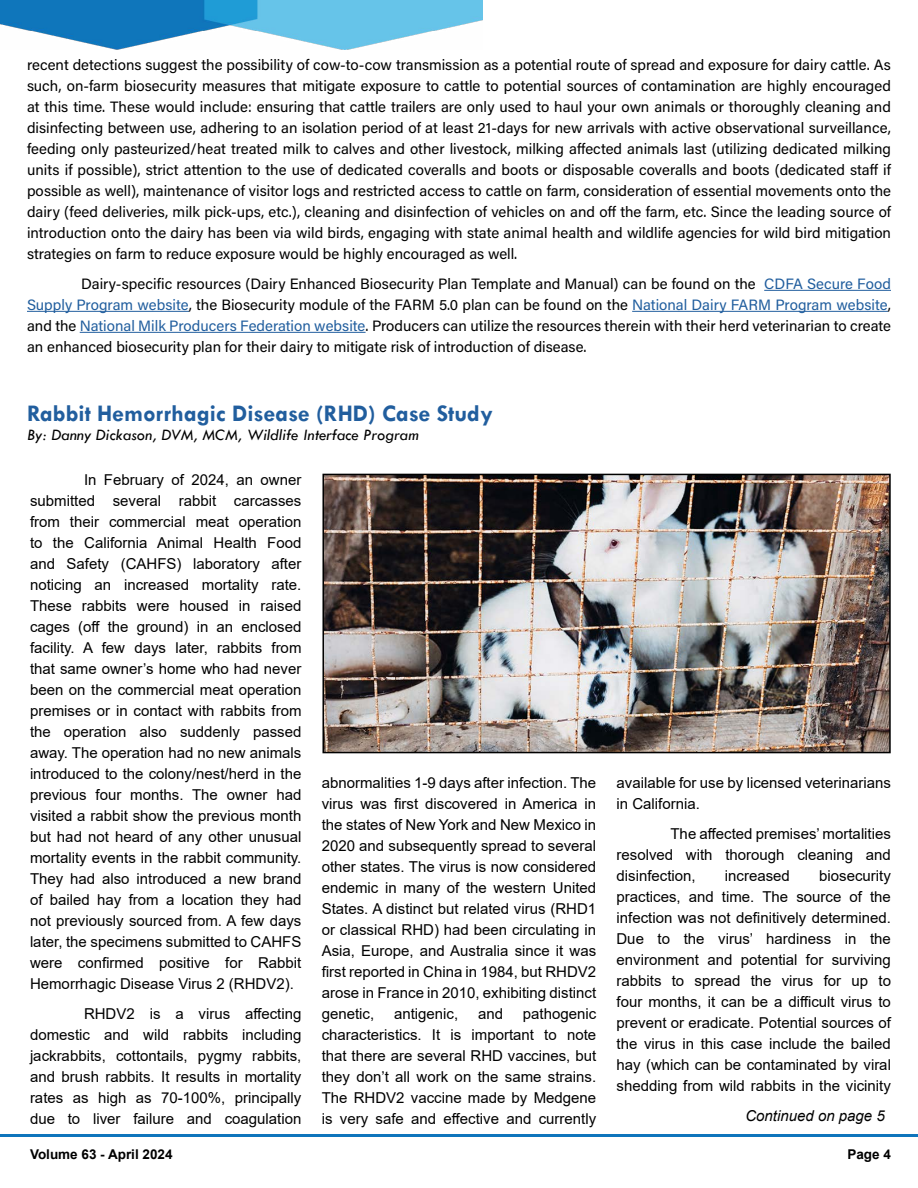
<style>
.page{position:relative;width:918px;height:1188px;background:#fff}
.page>*{position:absolute;margin:0;border:0;box-sizing:border-box;transform-origin:0 0}
.t1{font:700 24px "Tw Cen";color:#215e9e}
.t2{font:italic 16.5px "Tw Cen";color:#000}
.body{font:15px/21px "Arial";color:#000;text-align:justify}
.body-2{font:15px/21px "Acumin Variable Concept";color:#000;text-align:justify}
.body-3{font:italic 15px "Arial";color:#000}
.t3{font:700 13.5px "Arial";color:#000}
.s1{color:#215e9e}
</style>
<div class="page">
<img style="left:0;top:0;width:482px;height:50px">
<hr style="left:0;top:1134px;width:918px;height:3px;background:#0f75bc">
<hr style="left:764px;top:290px;width:127px;height:1px;background:#215e9e">
<hr style="left:27px;top:311px;width:162px;height:1px;background:#215e9e">
<hr style="left:632px;top:311px;width:256px;height:1px;background:#215e9e">
<hr style="left:80px;top:332px;width:286px;height:1px;background:#215e9e">
<img style="left:325px;top:477px;width:563px;height:273px">
<div style="left:322px;top:474px;width:569px;height:279px;border:2px solid #000"></div>
<p class="body-2" style="left:27px;top:54px;width:866px">recent detections suggest the possibility of cow-to-cow transmission as a potential route of spread and exposure for dairy cattle. As such, on-farm biosecurity measures that mitigate exposure to cattle to potential sources of contamination are highly encouraged at this time. These would include: ensuring that cattle trailers are only used to haul your own animals or thoroughly cleaning and disinfecting between use, adhering to an isolation period of at least 21-days for new arrivals with active observational surveillance, feeding only pasteurized/heat treated milk to calves and other livestock, milking affected animals last (utilizing dedicated milking units if possible), strict attention to the use of dedicated coveralls and boots or disposable coveralls and boots (dedicated staff if possible as well), maintenance of visitor logs and restricted access to cattle on farm, consideration of essential movements onto the dairy (feed deliveries, milk pick-ups, etc.), cleaning and disinfection of vehicles on and off the farm, etc. Since the leading source of introduction onto the dairy has been via wild birds, engaging with state animal health and wildlife agencies for wild bird mitigation strategies on farm to reduce exposure would be highly encouraged as well.</p>
<p class="body-2" style="left:27px;top:273px;width:866px;text-indent:54px">Dairy-specific resources (Dairy Enhanced Biosecurity Plan Template and Manual) can be found on the <span class="s1">CDFA Secure Food Supply Program website</span>, the Biosecurity module of the FARM 5.0 plan can be found on the <span class="s1">National Dairy FARM Program website</span>, and the <span class="s1">National Milk Producers Federation website</span>. Producers can utilize the resources therein with their herd veterinarian to create an enhanced biosecurity plan for their dairy to mitigate risk of introduction of disease.</p>
<h2 class="t1" style="left:27px;top:399px;width:467px">Rabbit Hemorrhagic Disease (RHD) Case Study</h2>
<h3 class="t2" style="left:27px;top:425px;width:394px">By: Danny Dickason, DVM, MCM, Wildlife Interface Program</h3>
<p class="body" style="left:30px;top:469px;width:273px;text-indent:54px">In February of 2024, an owner submitted several rabbit carcasses from their commercial meat operation to the California Animal Health Food and Safety (CAHFS) laboratory after noticing an increased mortality rate.<br>These rabbits were housed in raised cages (off the ground) in an enclosed facility. A few days later, rabbits from that same owner’s home who had never been on the commercial meat operation premises or in contact with rabbits from the operation also suddenly passed away. The operation had no new animals introduced to the colony/nest/herd in the previous four months. The owner had visited a rabbit show the previous month but had not heard of any other unusual mortality events in the rabbit community.<br>They had also introduced a new brand of bailed hay from a location they had not previously sourced from. A few days later, the specimens submitted to CAHFS were confirmed positive for Rabbit Hemorrhagic Disease Virus 2 (RHDV2).</p>
<p class="body" style="left:30px;top:1003px;width:273px;text-indent:54px">RHDV2 is a virus affecting domestic and wild rabbits including jackrabbits, cottontails, pygmy rabbits, and brush rabbits. It results in mortality rates as high as 70-100%, principally due to liver failure and coagulation</p>
<p class="body" style="left:322px;top:772px;width:276px">abnormalities 1-9 days after infection. The virus was first discovered in America in the states of New York and New Mexico in 2020 and subsequently spread to several other states. The virus is now considered endemic in many of the western United States. A distinct but related virus (RHD1 or classical RHD) had been circulating in Asia, Europe, and Australia since it was first reported in China in 1984, but RHDV2 arose in France in 2010, exhibiting distinct genetic,</p>
<p class="body" style="left:322px;top:1003px;width:276px;text-indent:201px">pathogenic characteristics. It is important to note that there are several RHD vaccines, but they don’t all work on the same strains.<br>The RHDV2 vaccine made by Medgene is very safe and effective and currently</p>
<p class="body" style="left:394px;top:1003px;width:66px">antigenic,</p>
<p class="body" style="left:478px;top:1003px;width:27px">and</p>
<p class="body" style="left:616px;top:772px;width:276px">available for use by licensed veterinarians in California.</p>
<p class="body" style="left:616px;top:823px;width:276px;text-indent:54px">The affected premises’ mortalities resolved with thorough cleaning and disinfection,</p>
<p class="body" style="left:616px;top:865px;width:276px;text-indent:203px">biosecurity practices, and time. The source of the infection was not definitively determined.<br>Due to the virus’ hardiness in the environment and potential for surviving rabbits to spread the virus for up to four months, it can be a difficult virus to prevent or eradicate. Potential sources of the virus in this case include the bailed hay (which can be contaminated by viral shedding from wild rabbits in the vicinity</p>
<p class="body-3" style="left:745px;top:1106px;width:141px">Continued on page 5</p>
<p class="body" style="left:725px;top:865px;width:67px">increased</p>
<p class="t3" style="left:30px;top:1145px;width:144px">Volume 63 - April 2024</p>
<p class="t3" style="left:847px;top:1145px;width:45px">Page 4</p>
</div>
